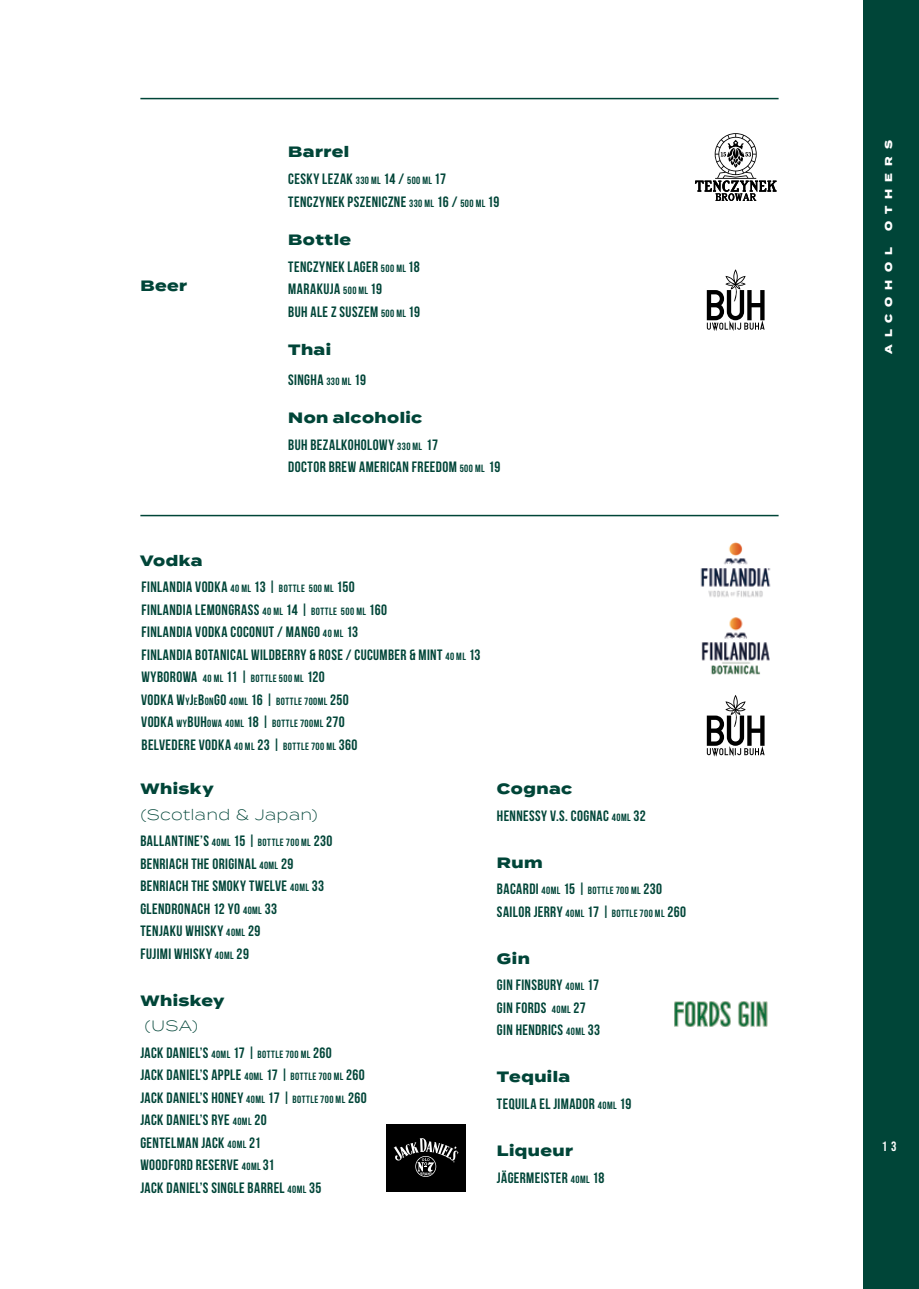
<style>
.page{position:relative;width:919px;height:1289px;background:#fff}
.page>*{position:absolute;margin:0;border:0;box-sizing:border-box;transform-origin:0 0}
.t1{font:700 15px/22.5px "Bebas Neue";letter-spacing:.025em;color:#004538}
.t2{font:800 15px "Termina";letter-spacing:.03em;color:#004538}
.t3{font:300 15px "Termina";letter-spacing:.02em;color:#004538}
.t4{font:13.5px "Bebas Neue";color:#fff}
.t5{font:700 10.5px "Bebas Neue";letter-spacing:.04em;color:#004538}
.t6{font:800 10.05px "Termina";letter-spacing:.7em;color:#fff}
.s1{font-size:10.5px}
.s2{font-size:15px}
.s3{font-style:inherit}
</style>
<div class="page">
<div style="left:863px;top:0;width:55px;height:1288px;background:#004538"></div>
<div style="left:386px;top:1123px;width:80px;height:68px;background:#000"></div>
<svg style="left:393px;top:1138px;width:65px;height:38px"></svg>
<img style="left:700px;top:542px;width:71px;height:56px">
<img style="left:674px;top:1001px;width:93px;height:26px">
<img style="left:701px;top:617px;width:69px;height:58px">
<svg style="left:706px;top:269px;width:58px;height:62px"></svg>
<svg style="left:695px;top:133px;width:81px;height:68px"></svg>
<hr style="left:140px;top:98px;width:638px;height:1px;background:#004538">
<hr style="left:140px;top:515px;width:638px;height:1px;background:#004538">
<svg style="left:706px;top:695px;width:58px;height:61px"></svg>
<p class="t2" style="left:140px;top:275px;width:48px">Beer</p>
<p class="t2" style="left:288px;top:141px;width:62px">Barrel</p>
<p class="t1" style="left:288px;top:168px;width:212px">CESKY LEZAK <span class="s1">330 ML</span> 14 / <span class="s1">500 ML</span> 17<br>TENCZYNEK PSZENICZNE <span class="s1">330 ML</span> 16 / <span class="s1">500 ML</span> 19</p>
<p class="t2" style="left:288px;top:228px;width:64px">Bottle</p>
<p class="t1" style="left:288px;top:255px;width:133px">TENCZYNEK LAGER <span class="s1">500 ML</span> 18<br>MARAKUJA <span class="s1">500 ML</span> 19<br>BUH ALE Z SUSZEM <span class="s1">500 ML</span> 19</p>
<p class="t2" style="left:288px;top:338px;width:44px">Thai</p>
<p class="t1" style="left:288px;top:368px;width:79px">SINGHA <span class="s1">330 ML</span> 19</p>
<p class="t2" style="left:288px;top:406px;width:136px">Non alcoholic</p>
<p class="t1" style="left:288px;top:433px;width:214px">BUH BEZALKOHOLOWY <span class="s1">330 ML</span> 17<br>DOCTOR BREW AMERICAN FREEDOM <span class="s1">500 ML</span> 19</p>
<p class="t2" style="left:140px;top:549px;width:64px">Vodka</p>
<p class="t1" style="left:142px;top:575px;width:340px">FINLANDIA VODKA <span class="s1">40 ML</span> 13 | <span class="s1">BOTTLE 500 ML</span> 150<br>FINLANDIA LEMONGRASS <span class="s1">40 ML</span> 14 | <span class="s1">BOTTLE 500 ML</span> 160<br>FINLANDIA VODKA COCONUT / MANGO <span class="s1">40 ML</span> 13<br>FINLANDIA BOTANICAL WILDBERRY &amp; ROSE / CUCUMBER &amp; MINT <span class="s1">40 ML</span> 13</p>
<p class="t5" style="left:141px;top:673px;width:185px"><span class="s2">WYBOROWA</span> 40 ML <span class="s2">11 |</span> BOTTLE 500 ML <span class="s2">120</span></p>
<p class="t1" style="left:141px;top:688px;width:209px">VODKA W<span class="s1">Y</span>J<span class="s1">E</span>B<span class="s1">ON</span>GO <span class="s1">40ML</span> 16 | <span class="s1">BOTTLE 700ML</span> 250</p>
<p class="t5" style="left:141px;top:718px;width:205px"><span class="s2">VODKA</span> <span class="s3">WY</span><span class="s2">BUH</span><span class="s3">OWA</span> 40ML <span class="s2">18 |</span> BOTTLE 700ML <span class="s2">270</span></p>
<p class="t1" style="left:142px;top:733px;width:217px">BELVEDERE VODKA <span class="s1">40 ML</span> 23 | <span class="s1">BOTTLE 700 ML</span> 360</p>
<p class="t2" style="left:140px;top:777px;width:75px">Whisky</p>
<p class="t3" style="left:140px;top:803px;width:179px">(Scotland &amp; Japan)</p>
<p class="t1" style="left:140px;top:829px;width:193px">BALLANTINE’S <span class="s1">40ML</span> 15 | <span class="s1">BOTTLE 700 ML</span> 230<br>BENRIACH THE ORIGINAL <span class="s1">40ML</span> 29<br>BENRIACH THE SMOKY TWELVE <span class="s1">40ML</span> 33<br>GLENDRONACH 12 YO <span class="s1">40ML</span> 33<br>TENJAKU WHISKY <span class="s1">40ML</span> 29<br>FUJIMI WHISKY <span class="s1">40ML</span> 29</p>
<p class="t2" style="left:140px;top:989px;width:86px">Whiskey</p>
<p class="t3" style="left:144px;top:1015px;width:55px">(USA)</p>
<p class="t1" style="left:140px;top:1041px;width:228px">JACK DANIEL’S <span class="s1">40ML</span> 17 | <span class="s1">BOTTLE 700 ML</span> 260<br>JACK DANIEL’S APPLE <span class="s1">40ML</span> 17 | <span class="s1">BOTTLE 700 ML</span> 260<br>JACK DANIEL’S HONEY <span class="s1">40ML</span> 17 | <span class="s1">BOTTLE 700 ML</span> 260<br>JACK DANIEL’S RYE <span class="s1">40ML</span> 20<br>GENTELMAN JACK <span class="s1">40ML</span> 21<br>WOODFORD RESERVE <span class="s1">40ML</span> 31<br>JACK DANIEL’S SINGLE BARREL <span class="s1">40ML</span> 35</p>
<p class="t2" style="left:497px;top:777px;width:77px">Cognac</p>
<p class="t1" style="left:497px;top:804px;width:150px">HENNESSY V.S. COGNAC <span class="s1">40ML</span> 32</p>
<p class="t2" style="left:497px;top:851px;width:47px">Rum</p>
<p class="t5" style="left:497px;top:885px;width:167px"><span class="s2">BACARDI</span> 40ML <span class="s2">15 |</span> BOTTLE 700 ML <span class="s2">230</span></p>
<p class="t1" style="left:497px;top:900px;width:191px">SAILOR JERRY <span class="s1">40ML</span> 17 | <span class="s1">BOTTLE 700 ML</span> 260</p>
<p class="t2" style="left:497px;top:947px;width:34px">Gin</p>
<p class="t1" style="left:497px;top:973px;width:105px">GIN FINSBURY <span class="s1">40ML</span> 17<br>GIN FORDS <span class="s1">40ML</span> 27<br>GIN HENDRICS <span class="s1">40ML</span> 33</p>
<p class="t2" style="left:497px;top:1065px;width:75px">Tequila</p>
<p class="t1" style="left:497px;top:1092px;width:136px">TEQUILA EL JIMADOR <span class="s1">40ML</span> 19</p>
<p class="t2" style="left:497px;top:1139px;width:78px">Liqueur</p>
<p class="t1" style="left:497px;top:1165px;width:109px">JÄGERMEISTER <span class="s1">40ML</span> 18</p>
<p class="t6" style="left:881px;top:231px;width:92px;rotate:-90deg">OTHERS</p>
<p class="t6" style="left:881px;top:354px;width:108px;rotate:-90deg">ALCOHOL</p>
<p class="t4" style="left:881px;top:1138px;width:16px">1 3</p>
</div>
